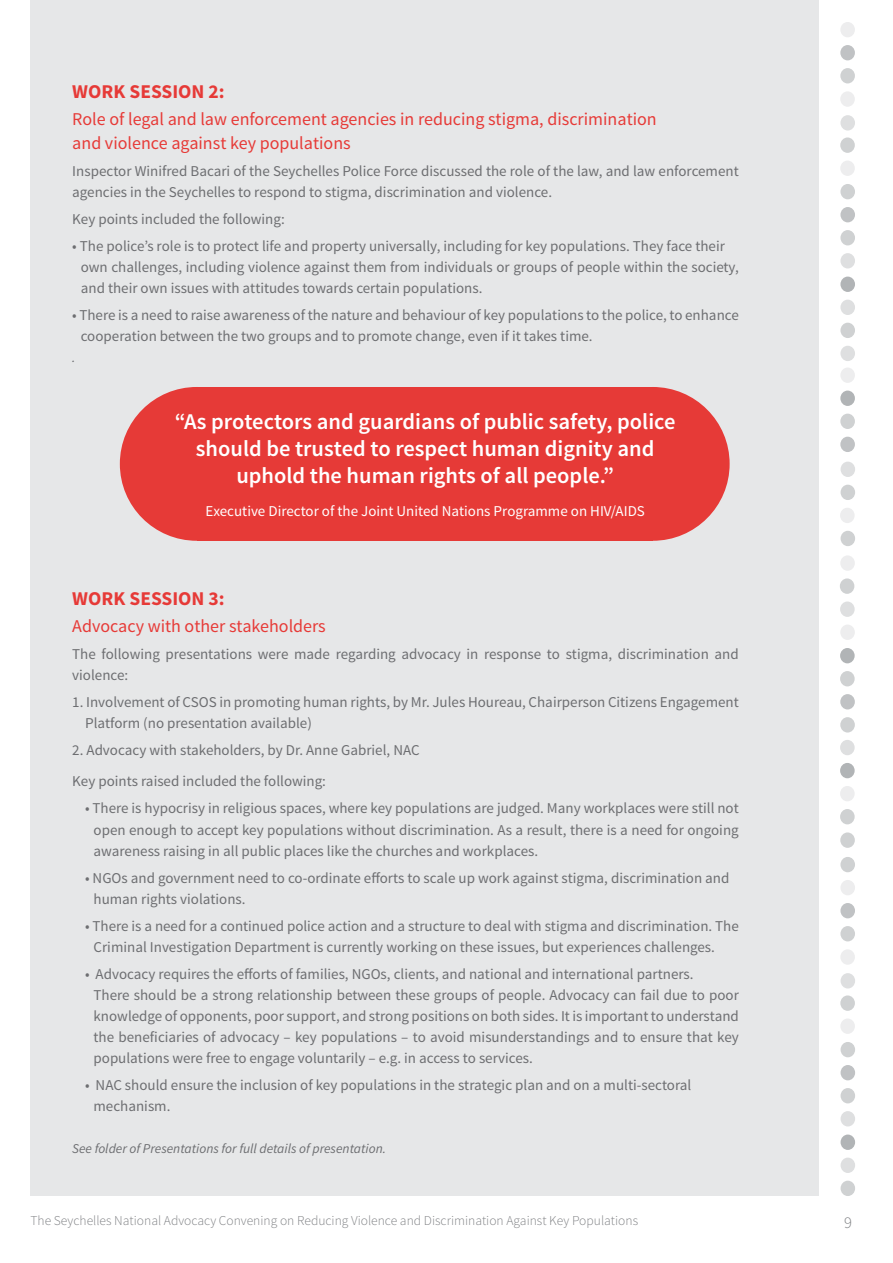
<style>
.page{position:relative;width:893px;height:1263px;background:#fff}
.page>*{position:absolute;margin:0;border:0;box-sizing:border-box;transform-origin:0 0}
.t1{font:600 22.5px/27px "Source Sans Pro";color:#fff;text-align:center}
.t2{font:700 19.5px "Source Sans Pro";color:#e63a37}
.t3{font:18px/24px "Source Sans Pro";color:#e63a37}
.t4{font:300 16.5px "Source Sans Pro";color:#808285}
.t5{font:15px/21px "Source Sans Pro";color:#6d6e71}
.t6{font:15px "Source Sans Pro";color:#fff}
.t7{font:300 13.5px "Source Sans Pro";color:#808285}
.t8{font:italic 13.5px "Source Sans Pro";color:#6d6e71}
</style>
<div class="page">
<div style="left:31px;top:1px;width:788px;height:1195px;background:#e6e7e8"></div>
<div style="left:841px;top:462px;width:14px;height:15px;background:#dedfe0;border-radius:50%"></div>
<div style="left:841px;top:485px;width:14px;height:15px;background:#cfd1d2;border-radius:50%"></div>
<div style="left:840px;top:508px;width:15px;height:15px;background:#ededee;border-radius:50%"></div>
<div style="left:841px;top:531px;width:14px;height:15px;background:#cfd1d2;border-radius:50%"></div>
<div style="left:840px;top:367px;width:15px;height:16px;background:#ededee;border-radius:50%"></div>
<div style="left:840px;top:391px;width:15px;height:15px;background:#b1b4b6;border-radius:50%"></div>
<div style="left:840px;top:414px;width:15px;height:15px;background:#cfd1d2;border-radius:50%"></div>
<div style="left:840px;top:437px;width:15px;height:15px;background:#c0c2c4;border-radius:50%"></div>
<div style="left:840px;top:277px;width:15px;height:15px;background:#b1b4b6;border-radius:50%"></div>
<div style="left:840px;top:300px;width:15px;height:15px;background:#dedfe0;border-radius:50%"></div>
<div style="left:840px;top:323px;width:15px;height:15px;background:#cfd1d2;border-radius:50%"></div>
<div style="left:840px;top:346px;width:15px;height:15px;background:#dedfe0;border-radius:50%"></div>
<div style="left:840px;top:184px;width:15px;height:15px;background:#cfd1d2;border-radius:50%"></div>
<div style="left:840px;top:207px;width:15px;height:15px;background:#c0c2c4;border-radius:50%"></div>
<div style="left:840px;top:230px;width:15px;height:15px;background:#cfd1d2;border-radius:50%"></div>
<div style="left:840px;top:253px;width:15px;height:15px;background:#dedfe0;border-radius:50%"></div>
<div style="left:840px;top:91px;width:15px;height:16px;background:#ededee;border-radius:50%"></div>
<div style="left:840px;top:137px;width:15px;height:16px;background:#cfd1d2;border-radius:50%"></div>
<div style="left:840px;top:161px;width:15px;height:15px;background:#ededee;border-radius:50%"></div>
<div style="left:840px;top:22px;width:15px;height:15px;background:#ededee;border-radius:50%"></div>
<div style="left:840px;top:45px;width:15px;height:15px;background:#c0c2c4;border-radius:50%"></div>
<div style="left:840px;top:68px;width:15px;height:15px;background:#cfd1d2;border-radius:50%"></div>
<div style="left:840px;top:115px;width:15px;height:16px;background:#dedfe0;border-radius:50%"></div>
<div style="left:840px;top:832px;width:15px;height:16px;background:#cfd1d2;border-radius:50%"></div>
<div style="left:840px;top:740px;width:15px;height:15px;background:#dedfe0;border-radius:50%"></div>
<div style="left:840px;top:763px;width:15px;height:15px;background:#b1b4b6;border-radius:50%"></div>
<div style="left:840px;top:786px;width:15px;height:15px;background:#ededee;border-radius:50%"></div>
<div style="left:840px;top:809px;width:15px;height:15px;background:#cfd1d2;border-radius:50%"></div>
<div style="left:840px;top:648px;width:15px;height:15px;background:#b1b4b6;border-radius:50%"></div>
<div style="left:840px;top:671px;width:15px;height:15px;background:#cfd1d2;border-radius:50%"></div>
<div style="left:840px;top:694px;width:15px;height:15px;background:#c0c2c4;border-radius:50%"></div>
<div style="left:840px;top:717px;width:15px;height:15px;background:#cfd1d2;border-radius:50%"></div>
<div style="left:840px;top:555px;width:15px;height:16px;background:#ededee;border-radius:50%"></div>
<div style="left:840px;top:578px;width:14px;height:16px;background:#cfd1d2;border-radius:50%"></div>
<div style="left:840px;top:601px;width:15px;height:16px;background:#dedfe0;border-radius:50%"></div>
<div style="left:840px;top:624px;width:15px;height:16px;background:#ededee;border-radius:50%"></div>
<div style="left:840px;top:1134px;width:15px;height:16px;background:#b1b4b6;border-radius:50%"></div>
<div style="left:840px;top:1157px;width:15px;height:16px;background:#dedfe0;border-radius:50%"></div>
<div style="left:840px;top:1181px;width:15px;height:15px;background:#cfd1d2;border-radius:50%"></div>
<div style="left:840px;top:1042px;width:15px;height:15px;background:#cfd1d2;border-radius:50%"></div>
<div style="left:840px;top:1065px;width:15px;height:15px;background:#c0c2c4;border-radius:50%"></div>
<div style="left:840px;top:1088px;width:15px;height:15px;background:#cfd1d2;border-radius:50%"></div>
<div style="left:840px;top:1111px;width:15px;height:15px;background:#dedfe0;border-radius:50%"></div>
<div style="left:840px;top:949px;width:15px;height:16px;background:#ededee;border-radius:50%"></div>
<div style="left:840px;top:995px;width:15px;height:16px;background:#cfd1d2;border-radius:50%"></div>
<div style="left:840px;top:1018px;width:15px;height:16px;background:#ededee;border-radius:50%"></div>
<div style="left:840px;top:857px;width:15px;height:15px;background:#cfd1d2;border-radius:50%"></div>
<div style="left:840px;top:880px;width:15px;height:15px;background:#ededee;border-radius:50%"></div>
<div style="left:840px;top:903px;width:15px;height:15px;background:#c0c2c4;border-radius:50%"></div>
<div style="left:840px;top:926px;width:15px;height:15px;background:#cfd1d2;border-radius:50%"></div>
<div style="left:841px;top:973px;width:14px;height:15px;background:#dedfe0;border-radius:50%"></div>
<div style="left:120px;top:387px;width:154px;height:154px;background:#e63a37;border-radius:50%"></div>
<div style="left:576px;top:387px;width:154px;height:154px;background:#e63a37;border-radius:50%"></div>
<div style="left:197px;top:387px;width:456px;height:154px;background:#e63a37"></div>
<h2 class="t2" style="left:72px;top:79px;width:154px">WORK SESSION 2:</h2>
<p class="t3" style="left:72px;top:107px;width:586px">Role of legal and law enforcement agencies in reducing stigma, discrimination and violence against key populations</p>
<p class="t5" style="left:72px;top:161px;width:668px">Inspector Winifred Bacari of the Seychelles Police Force discussed the role of the law, and law enforcement agencies in the Seychelles to respond to stigma, discrimination and violence.</p>
<p class="t5" style="left:72px;top:209px;width:214px">Key points included the following:</p>
<p class="t5" style="left:81px;top:236px;width:660px;text-indent:-9px">• The police’s role is to protect life and property universally, including for key populations. They face their own challenges, including violence against them from individuals or groups of people within the society, and their own issues with attitudes towards certain populations.</p>
<p class="t5" style="left:81px;top:305px;width:659px;text-indent:-9px">• There is a need to raise awareness of the nature and behaviour of key populations to the police, to enhance cooperation between the two groups and to promote change, even if it takes time.</p>
<p class="t8" style="left:72px;top:349px;width:5px">.</p>
<h1 class="t1" style="left:175px;top:409px;width:502px">“As protectors and guardians of public safety, police should be trusted to respect human dignity and uphold the human rights of all people.”</h1>
<p class="t6" style="left:205px;top:501px;width:441px">Executive Director of the Joint United Nations Programme on HIV/AIDS</p>
<h2 class="t2" style="left:72px;top:586px;width:154px">WORK SESSION 3:</h2>
<p class="t3" style="left:72px;top:614px;width:255px">Advocacy with other stakeholders</p>
<p class="t5" style="left:72px;top:644px;width:668px">The following presentations were made regarding advocacy in response to stigma, discrimination and violence:</p>
<p class="t5" style="left:85px;top:692px;width:655px;text-indent:-13px">1. Involvement of CSOS in promoting human rights, by Mr. Jules Houreau, Chairperson Citizens Engagement<br>Platform (no presentation available)</p>
<p class="t5" style="left:72px;top:734px;width:349px;line-height:31.5px">2. Advocacy with stakeholders, by Dr. Anne Gabriel, NAC<br>Key points raised included the following:</p>
<p class="t5" style="left:94px;top:798px;width:647px;text-align:justify;text-indent:-9px">• There is hypocrisy in religious spaces, where key populations are judged. Many workplaces were still not open enough to accept key populations without discrimination. As a result, there is a need for ongoing awareness raising in all public places like the churches and workplaces.</p>
<p class="t5" style="left:94px;top:867px;width:637px;text-indent:-9px">• NGOs and government need to co-ordinate efforts to scale up work against stigma, discrimination and human rights violations.</p>
<p class="t5" style="left:94px;top:915px;width:647px;text-indent:-9px">• There is a need for a continued police action and a structure to deal with stigma and discrimination. The<br>Criminal Investigation Department is currently working on these issues, but experiences challenges.</p>
<p class="t5" style="left:94px;top:963px;width:647px;text-indent:-9px">• Advocacy requires the efforts of families, NGOs, clients, and national and international partners.<br>There should be a strong relationship between these groups of people. Advocacy can fail due to poor knowledge of opponents, poor support, and strong positions on both sides. It is important to understand the beneficiaries of advocacy – key populations – to avoid misunderstandings and to ensure that key populations were free to engage voluntarily – e.g. in access to services.</p>
<p class="t5" style="left:94px;top:1074px;width:599px;text-indent:-9px">• NAC should ensure the inclusion of key populations in the strategic plan and on a multi-sectoral mechanism.</p>
<p class="t8" style="left:72px;top:1140px;width:315px">See folder of Presentations for full details of presentation.</p>
<p class="t7" style="left:31px;top:1212px;width:609px">The Seychelles National Advocacy Convening on Reducing Violence and Discrimination Against Key Populations</p>
<p class="t4" style="left:844px;top:1212px;width:9px">9</p>
</div>
